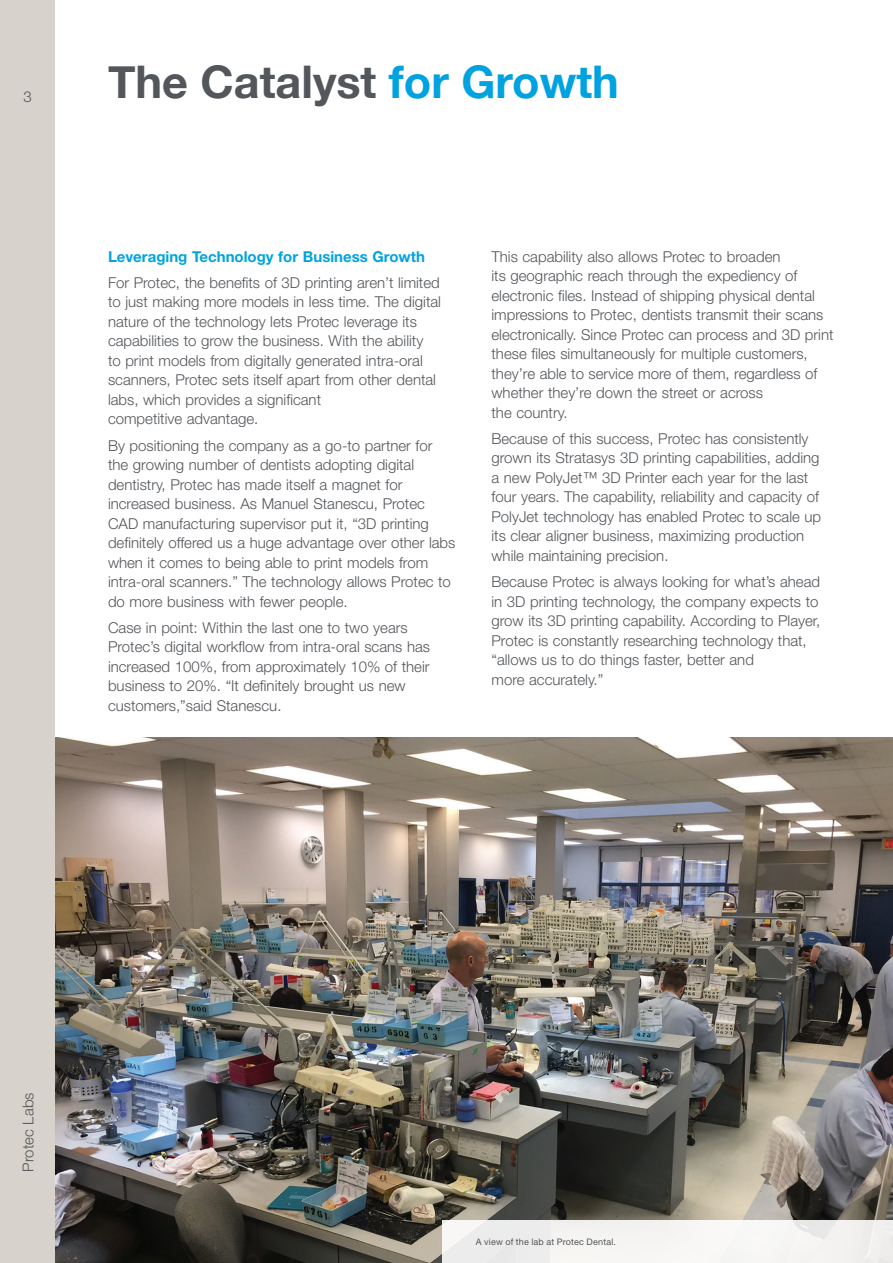
<style>
.page{position:relative;width:893px;height:1263px;background:#fff}
.page>*{position:absolute;margin:0;border:0;box-sizing:border-box;transform-origin:0 0}
.Page_Title{font:700 45px "Helvetica Neue";color:#53565a}
.Para{font:300 15px/19.5px "Helvetica Neue LT Std";color:#53565a}
.Para_Header{font:700 15px "Helvetica Neue LT Std";color:#00a3e0}
.t1{font:300 15px "Helvetica Neue LT Std";color:#54555a}
.Caption{font:9px "Helvetica Neue LT Std";letter-spacing:.02em;color:#53565a}
.s1{color:#00a2df}
</style>
<div class="page">
<div style="left:0;top:0;width:55px;height:1263px;background:#d7d2cb"></div>
<img style="left:55px;top:738px;width:838px;height:525px">
<div style="left:442px;top:1220px;width:451px;height:43px;background:#f5f4f2"></div>
<p class="t1" style="left:23px;top:88px;width:10px">3</p>
<p class="Page_Title" style="left:108px;top:47px;width:512px">The Catalyst <span class="s1">for Growth</span></p>
<p class="Para_Header" style="left:108px;top:247px;width:318px">Leveraging Technology for Business Growth</p>
<p class="Para" style="left:108px;top:272px;width:334px">For Protec, the benefits of 3D printing aren’t limited to just making more models in less time. The digital nature of the technology lets Protec leverage its capabilities to grow the business. With the ability<br>to print models from digitally generated intra-oral scanners, Protec sets itself apart from other dental labs, which provides a significant<br>competitive advantage.</p>
<p class="Para" style="left:108px;top:435px;width:349px">By positioning the company as a go-to partner for the growing number of dentists adopting digital dentistry, Protec has made itself a magnet for increased business. As Manuel Stanescu, Protec CAD manufacturing supervisor put it, “3D printing definitely offered us a huge advantage over other labs when it comes to being able to print models from intra-oral scanners.” The technology allows Protec to do more business with fewer people.</p>
<p class="Para" style="left:108px;top:617px;width:324px">Case in point: Within the last one to two years Protec’s digital workflow from intra-oral scans has increased 100%, from approximately 10% of their business to 20%. “It definitely brought us new customers,”said Stanescu.</p>
<p class="Para" style="left:491px;top:246px;width:343px">This capability also allows Protec to broaden<br>its geographic reach through the expediency of electronic files. Instead of shipping physical dental impressions to Protec, dentists transmit their scans electronically. Since Protec can process and 3D print these files simultaneously for multiple customers, they’re able to service more of them, regardless of whether they’re down the street or across<br>the country.</p>
<p class="Para" style="left:491px;top:428px;width:331px">Because of this success, Protec has consistently grown its Stratasys 3D printing capabilities, adding a new PolyJet™ 3D Printer each year for the last four years. The capability, reliability and capacity of PolyJet technology has enabled Protec to scale up its clear aligner business, maximizing production while maintaining precision.</p>
<p class="Para" style="left:491px;top:572px;width:330px">Because Protec is always looking for what’s ahead in 3D printing technology, the company expects to grow its 3D printing capability. According to Player, Protec is constantly researching technology that, “allows us to do things faster, better and<br>more accurately.”</p>
<p class="t1" style="left:19px;top:1171px;width:80px;rotate:-90deg">Protec Labs</p>
<p class="Caption" style="left:476px;top:1236px;width:142px">A view of the lab at Protec Dental.</p>
</div>
